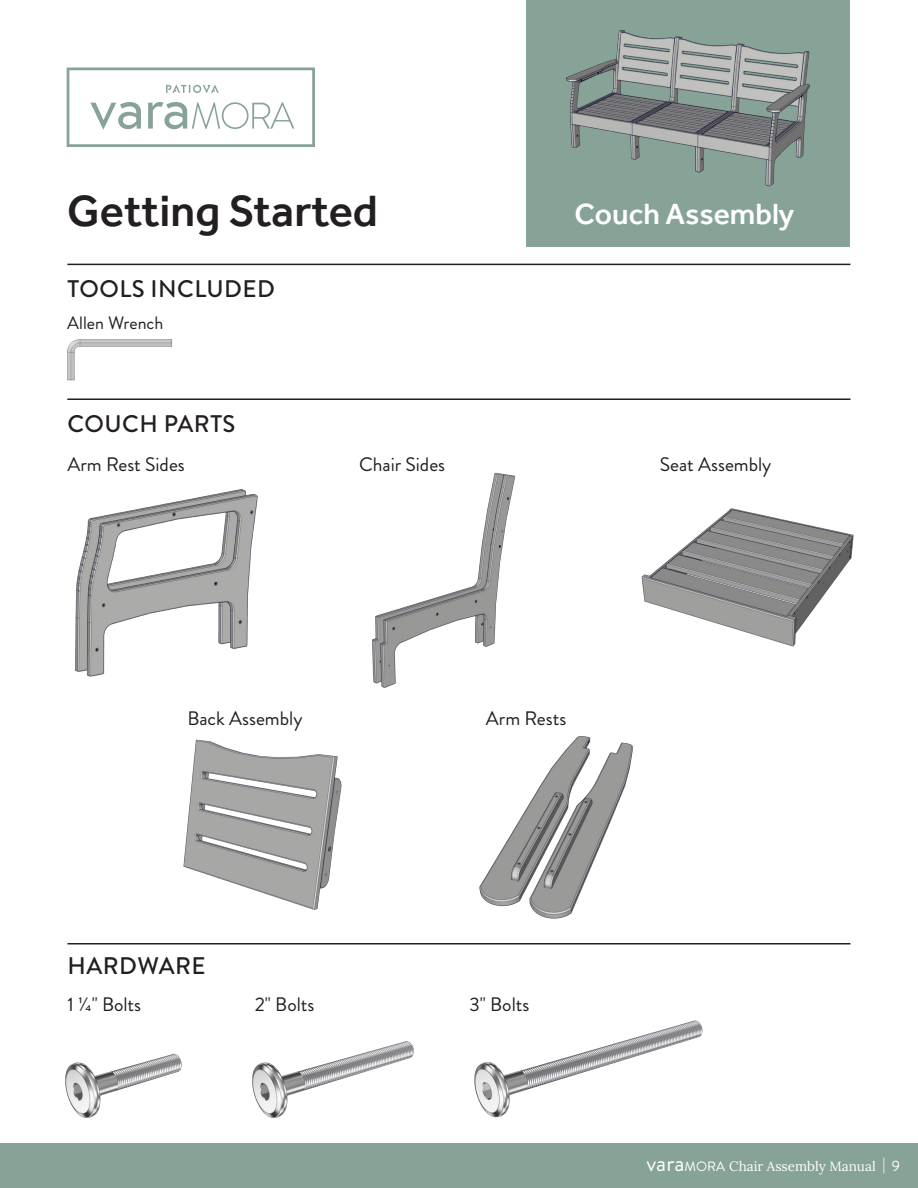
<style>
.page{position:relative;width:918px;height:1188px;background:#fff}
.page>*{position:absolute;margin:0;border:0;box-sizing:border-box;transform-origin:0 0}
.t1{font:500 45px "Effra";color:#231f20}
.t2{font:500 30px "Effra";color:#fff}
.t3{font:500 24px "Brandon Grotesque";letter-spacing:.02em;color:#231f20}
.t4{font:19.5px "Brandon Grotesque";color:#231f20}
.t5{font:18px "Brandon Grotesque";color:#231f20}
.t6{font:13.5px "Lora";color:#fff}
.s1{font-family:"Brandon Grotesque";font-size:24px}
.s2{font-family:"Brandon Grotesque"}
.s3{font-family:"Brandon Grotesque";font-size:15px}
</style>
<div class="page">
<div style="left:0;top:1143px;width:918px;height:45px;background:#87a397"></div>
<hr style="left:67px;top:398px;width:783px;height:2px;background:#231f20">
<hr style="left:68px;top:943px;width:782px;height:1px;background:#231f20">
<hr style="left:67px;top:264px;width:783px;height:1px;background:#231f20">
<img style="left:372px;top:472px;width:144px;height:216px">
<img style="left:479px;top:736px;width:154px;height:183px">
<img style="left:75px;top:489px;width:183px;height:188px">
<img style="left:183px;top:739px;width:159px;height:171px">
<img style="left:641px;top:508px;width:213px;height:139px">
<div style="left:67px;top:67px;width:248px;height:80px;border:3px solid #87a397"></div>
<svg style="left:90px;top:102px;width:51px;height:28px"></svg>
<svg style="left:148px;top:102px;width:146px;height:27px"></svg>
<svg style="left:166px;top:85px;width:53px;height:8px"></svg>
<img style="left:65px;top:1053px;width:117px;height:65px">
<img style="left:252px;top:1041px;width:162px;height:77px">
<img style="left:474px;top:1020px;width:229px;height:98px">
<div style="left:526px;top:0;width:324px;height:246px;background:#87a397"></div>
<img style="left:67px;top:339px;width:106px;height:42px">
<img style="left:566px;top:30px;width:244px;height:157px">
<h1 class="t1" style="left:67px;top:184px;width:312px">Getting Started</h1>
<p class="t3" style="left:67px;top:272px;width:209px">TOOLS INCLUDED</p>
<p class="t5" style="left:67px;top:310px;width:98px">Allen Wrench</p>
<p class="t3" style="left:67px;top:407px;width:170px">COUCH PARTS</p>
<p class="t4" style="left:68px;top:451px;width:119px">Arm Rest Sides</p>
<p class="t4" style="left:359px;top:451px;width:88px">Chair Sides</p>
<h2 class="t2" style="left:575px;top:196px;width:221px">Couch Assembly</h2>
<p class="t4" style="left:660px;top:451px;width:113px">Seat Assembly</p>
<p class="t4" style="left:187px;top:705px;width:117px">Back Assembly</p>
<p class="t4" style="left:486px;top:705px;width:82px">Arm Rests</p>
<p class="t3" style="left:67px;top:949px;width:140px">HARDWARE</p>
<p class="t4" style="left:68px;top:991px;width:75px">1 1/4" Bolts</p>
<p class="t4" style="left:255px;top:991px;width:61px">2" Bolts</p>
<p class="t4" style="left:470px;top:991px;width:61px">3" Bolts</p>
<p class="t6" style="left:646px;top:1156px;width:255px"><span class="s1">vara</span><span class="s2">MORA</span> Chair Assembly Manual <span class="s3">| 9</span></p>
</div>
